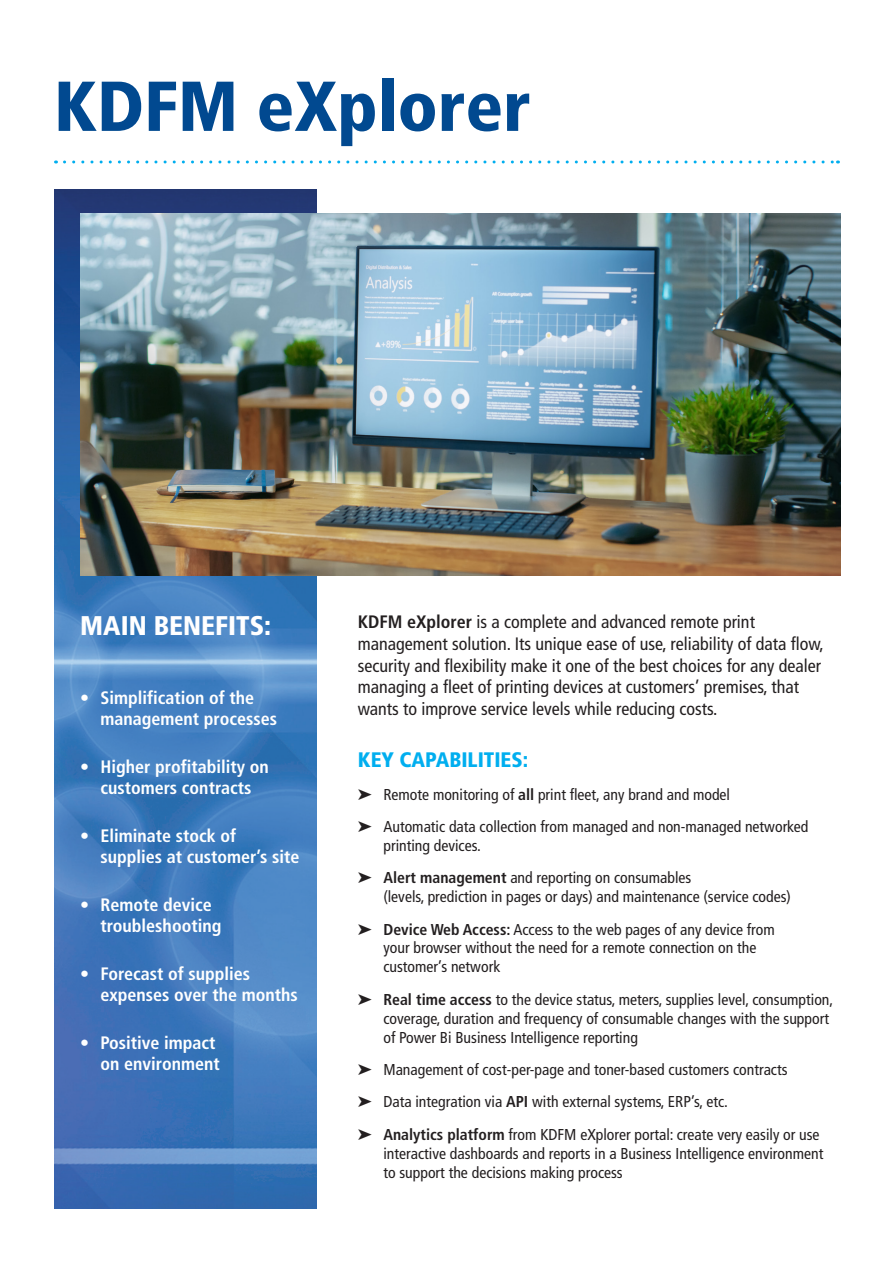
<style>
.page{position:relative;width:893px;height:1263px;background:#fff}
.page>*{position:absolute;margin:0;border:0;box-sizing:border-box;transform-origin:0 0}
.t1{font:900 condensed 70.5px "Frutiger";color:#014990}
.subhead-14pt_bold{font:900 condensed 27px "Frutiger";color:#fff}
.subhead-21pt_blue{font:900 condensed 21px "Frutiger";color:#00aeef}
.subhead-21pt_blue-2{font:condensed 18px/21.6px "Frutiger";color:#231f20}
.t2{font:700 condensed 18px/21px "Frutiger";color:#fff}
.t3{font:condensed 15.75px/18.9px "Frutiger";color:#231f20}
.s1{font-weight:700}
</style>
<div class="page">
<svg style="left:64px;top:160px;width:774px;height:3px"></svg>
<img style="left:54px;top:189px;width:263px;height:1020px">
<img style="left:80px;top:214px;width:760px;height:361px">
<p class="t1" style="left:54px;top:64px;width:478px">KDFM eXplorer</p>
<p class="subhead-14pt_bold" style="left:80px;top:610px;width:193px">MAIN BENEFITS:</p>
<p class="t2" style="left:100px;top:687px;width:178px;text-indent:-20px">• Simplification of the management processes</p>
<p class="t2" style="left:80px;top:756px;width:190px;text-align:center">• Higher profitability on customers contracts</p>
<p class="t2" style="left:100px;top:825px;width:201px;text-indent:-20px">• Eliminate stock of supplies at customer’s site</p>
<p class="t2" style="left:100px;top:894px;width:122px;text-indent:-20px">• Remote device troubleshooting</p>
<p class="t2" style="left:100px;top:963px;width:199px;text-indent:-20px">• Forecast of supplies expenses over the months</p>
<p class="t2" style="left:80px;top:1032px;width:141px;text-align:right">• Positive impact on environment</p>
<p class="subhead-21pt_blue-2" style="left:358px;top:612px;width:467px"><span class="s1">KDFM eXplorer</span> is a complete and advanced remote print management solution. Its unique ease of use, reliability of data flow, security and flexibility make it one of the best choices for any dealer managing a fleet of printing devices at customers’ premises, that wants to improve service levels while reducing costs.</p>
<p class="subhead-21pt_blue" style="left:358px;top:747px;width:172px">KEY CAPABILITIES:</p>
<p class="t3" style="left:358px;top:785px;width:374px">➤ Remote monitoring of <span class="s1">all</span> print fleet, any brand and model</p>
<p class="t3" style="left:383px;top:817px;width:426px;text-indent:-25px">➤ Automatic data collection from managed and non-managed networked printing devices.</p>
<p class="t3" style="left:383px;top:868px;width:409px;text-indent:-25px">➤ <span class="s1">Alert management</span> and reporting on consumables<br>(levels, prediction in pages or days) and maintenance (service codes)</p>
<p class="t3" style="left:383px;top:920px;width:393px;text-indent:-25px">➤ <span class="s1">Device Web Access:</span> Access to the web pages of any device from your browser without the need for a remote connection on the customer’s network</p>
<p class="t3" style="left:383px;top:990px;width:451px;text-indent:-25px">➤ <span class="s1">Real time access</span> to the device status, meters, supplies level, consumption, coverage, duration and frequency of consumable changes with the support of Power Bi Business Intelligence reporting</p>
<p class="t3" style="left:358px;top:1060px;width:431px">➤ Management of cost-per-page and toner-based customers contracts</p>
<p class="t3" style="left:358px;top:1092px;width:372px">➤ Data integration via <span class="s1">API</span> with external systems, ERP’s, etc.</p>
<p class="t3" style="left:383px;top:1125px;width:441px;text-indent:-25px">➤ <span class="s1">Analytics platform</span> from KDFM eXplorer portal: create very easily or use interactive dashboards and reports in a Business Intelligence environment to support the decisions making process</p>
</div>
